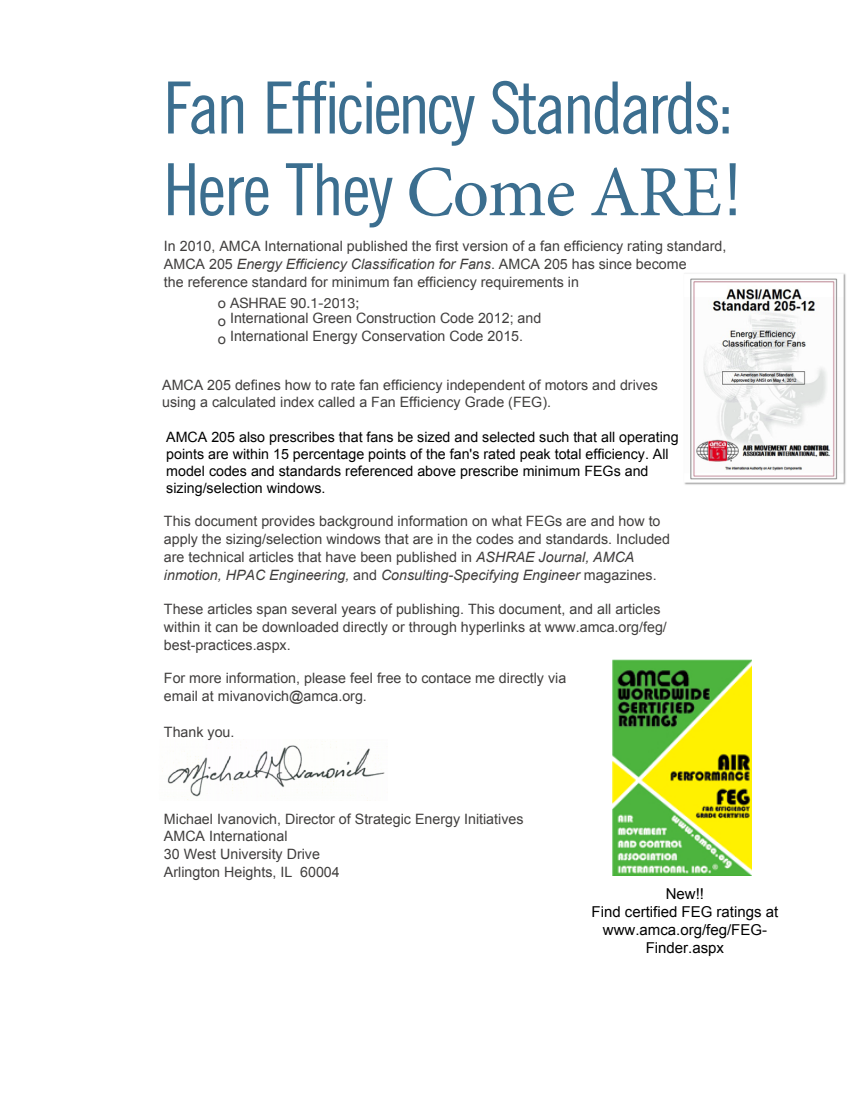
<style>
.page{position:relative;width:864px;height:1107px;background:#fff}
.page>*{position:absolute;margin:0;border:0;box-sizing:border-box;transform-origin:0 0}
.t1{font:72px/81.8px "Trade Gothic Cond Eighteen";letter-spacing:-.05em;color:#3b6e8f}
.t2{font:15px/18px "Arial";color:#000;text-align:center}
.t3{font:14.25px/17.9px "Arial";color:#403e3d}
.t4{font:14.25px/17.1px "Arial";color:#000}
.t5{font:14.25px "Helvetica Neue";color:#403e3d}
.s1{font-family:"Minion Pro"}
.s2{font-style:italic}
.s3{font-family:"Helvetica Neue"}
</style>
<div class="page">
<img style="left:162px;top:739px;width:223px;height:61px">
<img style="left:684px;top:273px;width:162px;height:212px">
<img style="left:613px;top:660px;width:139px;height:216px">
<h1 class="t1" style="left:163px;top:66px;width:583px">Fan Efficiency Standards:<br>Here They <span class="s1">Come ARE</span>!</h1>
<p class="t3" style="left:164px;top:238px;width:564px">In 2010, AMCA International published the first version of a fan efficiency rating standard,<br>AMCA 205 <span class="s2">Energy Efficiency Classification for Fans</span>. AMCA 205 has since become<br>the reference standard for minimum fan efficiency requirements in</p>
<p class="t5" style="left:218px;top:292px;width:143px">o ASHRAE 90.1-2013;</p>
<p class="t3" style="left:218px;top:309px;width:325px"><span class="s3">o</span> International Green Construction Code 2012; and <span class="s3">o</span> International Energy Conservation Code 2015.</p>
<p class="t3" style="left:162px;top:376px;width:497px;line-height:17.1px">AMCA 205 defines how to rate fan efficiency independent of motors and drives using a calculated index called a Fan Efficiency Grade (FEG).</p>
<p class="t4" style="left:166px;top:429px;width:514px">AMCA 205 also prescribes that fans be sized and selected such that all operating points are within 15 percentage points of the fan's rated peak total efficiency. All model codes and standards referenced above prescribe minimum FEGs and sizing/selection windows.</p>
<p class="t3" style="left:164px;top:512px;width:508px">This document provides background information on what FEGs are and how to apply the sizing/selection windows that are in the codes and standards. Included are technical articles that have been published in <span class="s2">ASHRAE Journal, AMCA inmotion, HPAC Engineering,</span> and <span class="s2">Consulting-Specifying Engineer</span> magazines.</p>
<p class="t3" style="left:164px;top:600px;width:504px">These articles span several years of publishing. This document, and all articles within it can be downloaded directly or through hyperlinks at www.amca.org/feg/ best-practices.aspx.</p>
<p class="t3" style="left:164px;top:669px;width:404px">For more information, please feel free to contace me directly via email at mivanovich@amca.org.</p>
<p class="t3" style="left:164px;top:723px;width:72px">Thank you.</p>
<p class="t3" style="left:164px;top:810px;width:361px">Michael Ivanovich, Director of Strategic Energy Initiatives AMCA International<br>30 West University Drive<br>Arlington Heights, IL 60004</p>
<p class="t2" style="left:592px;top:885px;width:188px">New!!<br>Find certified FEG ratings at www.amca.org/feg/FEG-<br>Finder.aspx</p>
</div>
